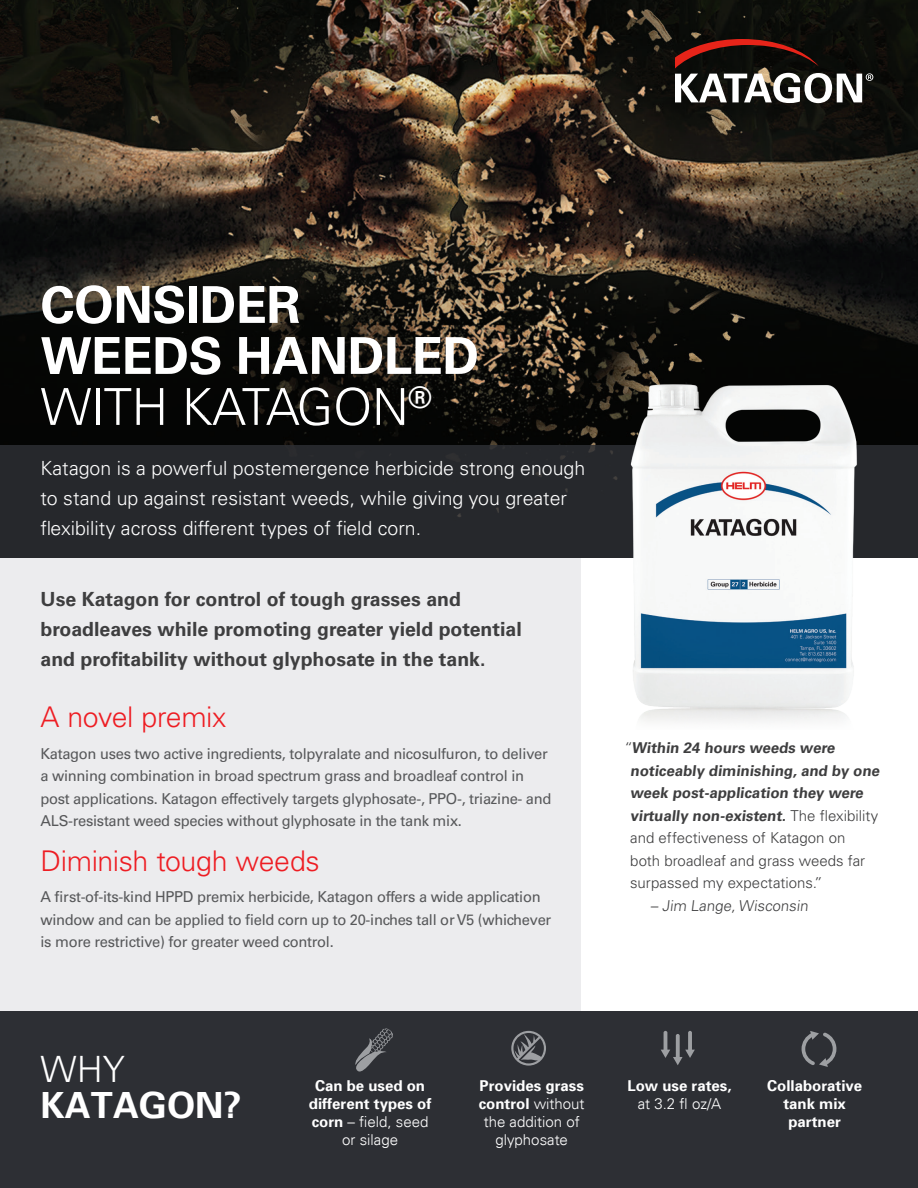
<style>
.page{position:relative;width:918px;height:1188px;background:#fff}
.page>*{position:absolute;margin:0;border:0;box-sizing:border-box;transform-origin:0 0}
.t1{font:700 51px/51px "Univers LT Std";letter-spacing:-.01em;color:#fff}
.ContentParagraph{font:700 36.15px/36.2px "Univers 65";color:#fff}
.ContentSubheads{font:300 28.5px "Univers LT Std";letter-spacing:-.015em;color:#ee1d23}
.ContentParagraph-2{font:300 19.5px/30px "Univers LT Std";color:#fff}
.ContentParagraph-3{font:700 19.5px/30px "Univers LT Std";color:#3e3e3f}
.t2{font:15px/22.5px "Univers LT Std";letter-spacing:-.02em;color:#57585a}
.ContentParagraph-4{font:700 15px/22.5px "Univers LT Std";color:#3e3e3f}
.ContentParagraph-5{font:700 15px/18px "Univers 65";color:#fff;text-align:center}
.ContentParagraph-6{font:300 15px/18px "Univers";color:#fff;text-align:center}
.ContentParagraph-7{font:300 15px "Univers LT Std";color:#3e3e3f}
.s1{font-weight:300}
.s2{font-family:"Univers LT Std";font-weight:300}
.s3{font-family:"Univers";font-weight:300}
.s4{font-family:"Univers 65";font-weight:700}
</style>
<div class="page">
<div style="left:0;top:558px;width:580px;height:500px;background:#ececee"></div>
<div style="left:0;top:1011px;width:918px;height:177px;background:#2d2f34"></div>
<img style="left:0;top:0;width:918px;height:446px">
<div style="left:0;top:446px;width:918px;height:112px;background:#26282c"></div>
<img style="left:589px;top:370px;width:309px;height:352px">
<svg style="left:675px;top:39px;width:198px;height:64px"></svg>
<svg style="left:802px;top:1031px;width:34px;height:36px"></svg>
<svg style="left:676px;top:1034px;width:4px;height:26px"></svg>
<hr style="left:688px;top:1031px;width:4px;height:22px;background:#9d9fa2;border-radius:2px">
<hr style="left:664px;top:1031px;width:3px;height:22px;background:#9d9fa2;border-radius:2px">
<svg style="left:661px;top:1050px;width:34px;height:15px"></svg>
<svg style="left:511px;top:1031px;width:35px;height:35px"></svg>
<svg style="left:355px;top:1028px;width:38px;height:44px"></svg>
<p class="t1" style="left:40px;top:280px;width:440px">CONSIDER<br>WEEDS HANDLED<br><span class="s1">WITH KATAGON</span><sup>®</sup></p>
<p class="ContentParagraph-2" style="left:40px;top:453px;width:546px">Katagon is a powerful postemergence herbicide strong enough to stand up against resistant weeds, while giving you greater flexibility across different types of field corn.</p>
<p class="ContentParagraph-3" style="left:40px;top:584px;width:483px">Use Katagon for control of tough grasses and broadleaves while promoting greater yield potential and profitability without glyphosate in the tank.</p>
<p class="ContentSubheads" style="left:40px;top:700px;width:188px">A novel premix</p>
<p class="t2" style="left:40px;top:742px;width:513px">Katagon uses two active ingredients, tolpyralate and nicosulfuron, to deliver a winning combination in broad spectrum grass and broadleaf control in post applications. Katagon effectively targets glyphosate-, PPO-, triazine- and ALS-resistant weed species without glyphosate in the tank mix.</p>
<p class="ContentSubheads" style="left:40px;top:843px;width:281px">Diminish tough weeds</p>
<p class="t2" style="left:40px;top:886px;width:512px">A first-of-its-kind HPPD premix herbicide, Katagon offers a wide application window and can be applied to field corn up to 20-inches tall or V5 (whichever is more restrictive) for greater weed control.</p>
<p class="ContentParagraph-4" style="left:630px;top:737px;width:253px;text-indent:-7px"><span class="s1">“</span>Within 24 hours weeds were noticeably diminishing, and by one week post-application they were virtually non-existent. <span class="s1">T he fl exibility and effectiveness of Katagon on<br>both broadleaf and grass weeds far surpassed my expectations.”</span></p>
<p class="ContentParagraph-7" style="left:651px;top:897px;width:161px">– Jim Lange, Wisconsin</p>
<p class="ContentParagraph" style="left:40px;top:1050px;width:203px"><span class="s2">WHY<br></span>KATAGON?</p>
<p class="ContentParagraph-5" style="left:309px;top:1076px;width:124px">Can be used on different types of corn <span class="s3">– field, seed or silage</span></p>
<p class="ContentParagraph-5" style="left:627px;top:1076px;width:106px">Low use rates, <span class="s3">at 3.2 fl oz/A</span></p>
<p class="ContentParagraph-5" style="left:767px;top:1076px;width:97px">Collaborative tank mix partner</p>
<p class="ContentParagraph-6" style="left:479px;top:1077px;width:107px"><span class="s4">Provides grass control</span> without the addition of glyphosate</p>
</div>
